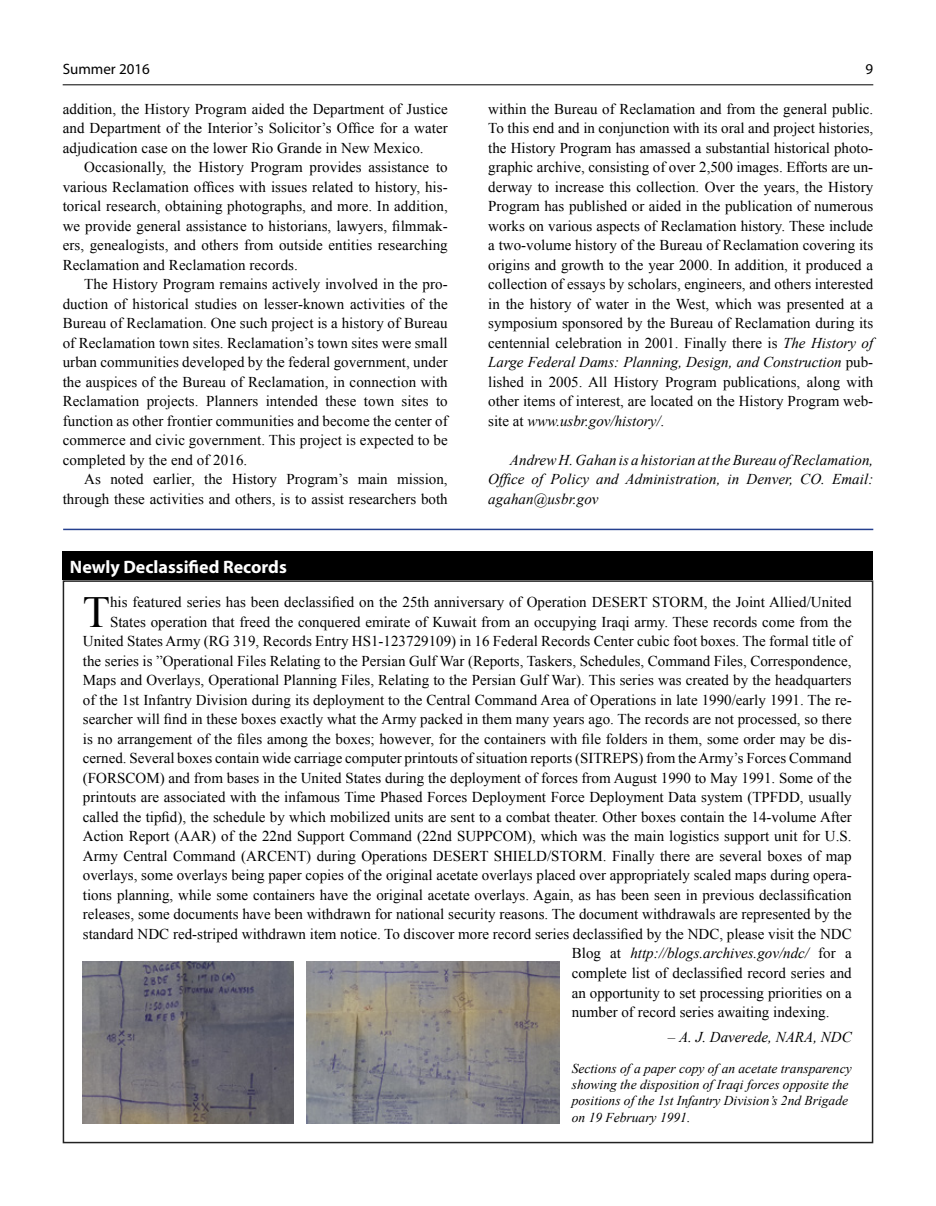
<style>
.page{position:relative;width:936px;height:1206px;background:#fff}
.page>*{position:absolute;margin:0;border:0;box-sizing:border-box;transform-origin:0 0}
.t1{font:44.4px "Times New Roman";color:#000}
.t2{font:700 18px "Myriad Pro";color:#fff}
.t3{font:15px/19.5px "Times New Roman";color:#000;text-align:justify}
.t4{font:italic 15px/19.5px "Times New Roman";letter-spacing:.005em;color:#000;text-align:justify}
.t5{font:15px "Myriad Pro";color:#000}
.t6{font:italic 13.5px/16.2px "Times New Roman";color:#000}
.s1{font-style:italic}
.s2{font-style:normal}
</style>
<div class="page">
<hr style="left:63px;top:84px;width:810px;height:1px;background:#000">
<hr style="left:63px;top:528px;width:810px;height:2px;background:#25408f">
<img style="left:83px;top:961px;width:211px;height:162px">
<img style="left:306px;top:961px;width:253px;height:162px">
<div style="left:63px;top:551px;width:810px;height:29px;background:#000"></div>
<p class="t5" style="left:63px;top:60px;width:89px">Summer 2016</p>
<p class="t5" style="left:865px;top:60px;width:9px">9</p>
<p class="t3" style="left:63px;top:99px;width:386px">addition, the History Program aided the Department of Justice and Department of the Interior’s Solicitor’s Office for a water adjudication case on the lower Rio Grande in New Mexico.</p>
<p class="t3" style="left:63px;top:157px;width:386px;text-indent:22px">Occasionally, the History Program provides assistance to various Reclamation offices with issues related to history, his&shy;torical research, obtaining photographs, and more. In addition, we provide general assistance to historians, lawyers, filmmak&shy;ers, genealogists, and others from outside entities researching Reclamation and Reclamation records.</p>
<p class="t3" style="left:63px;top:274px;width:386px;text-indent:22px">The History Program remains actively involved in the pro&shy;duction of historical studies on lesser-known activities of the Bureau of Reclamation. One such project is a history of Bureau of Reclamation town sites. Reclamation’s town sites were small urban communities developed by the federal government, under the auspices of the Bureau of Reclamation, in connection with Reclamation projects. Planners intended these town sites to function as other frontier communities and become the center of commerce and civic government. This project is expected to be completed by the end of 2016.</p>
<p class="t3" style="left:63px;top:469px;width:386px;text-align:right">As noted earlier, the History Program’s main mission, through these activities and others, is to assist researchers both</p>
<p class="t3" style="left:488px;top:99px;width:386px">within the Bureau of Reclamation and from the general public.<br>To this end and in conjunction with its oral and project histories, the History Program has amassed a substantial historical photo&shy;graphic archive, consisting of over 2,500 images. Efforts are un&shy;derway to increase this collection. Over the years, the History Program has published or aided in the publication of numerous works on various aspects of Reclamation history. These include a two-volume history of the Bureau of Reclamation covering its origins and growth to the year 2000. In addition, it produced a collection of essays by scholars, engineers, and others interested in the history of water in the West, which was presented at a symposium sponsored by the Bureau of Reclamation during its centennial celebration in 2001. Finally there is <span class="s1">The History of Large Federal Dams: Planning, Design, and Construction</span> pub&shy;lished in 2005. All History Program publications, along with other items of interest, are located on the History Program web&shy;site at <span class="s1">www.usbr.gov/history/</span>.</p>
<p class="t4" style="left:488px;top:449px;width:386px;text-indent:22px">Andrew H. Gahan is a historian at the Bureau of Reclamation, Office of Policy and Administration, in Denver, CO. Email: agahan@usbr.gov</p>
<p class="t2" style="left:70px;top:555px;width:218px">Newly Declassified Records</p>
<h1 class="t1" style="left:83px;top:582px;width:29px">T</h1>
<p class="t3" style="left:110px;top:592px;width:743px">his featured series has been declassified on the 25th anniversary of Operation DESERT STORM, the Joint Allied/United</p>
<p class="t3" style="left:110px;top:611px;width:743px">States operation that freed the conquered emirate of Kuwait from an occupying Iraqi army. These records come from the</p>
<p class="t3" style="left:83px;top:631px;width:770px">United States Army (RG 319, Records Entry HS1-123729109) in 16 Federal Records Center cubic foot boxes. The formal title of</p>
<p class="t3" style="left:83px;top:650px;width:770px">the series is ”Operational Files Relating to the Persian Gulf War (Reports, Taskers, Schedules, Command Files, Correspondence,</p>
<p class="t3" style="left:83px;top:670px;width:770px">Maps and Overlays, Operational Planning Files, Relating to the Persian Gulf War). This series was created by the headquarters</p>
<p class="t3" style="left:83px;top:689px;width:770px">of the 1st Infantry Division during its deployment to the Central Command Area of Operations in late 1990/early 1991. The re-</p>
<p class="t3" style="left:83px;top:709px;width:770px">searcher will find in these boxes exactly what the Army packed in them many years ago. The records are not processed, so there</p>
<p class="t3" style="left:83px;top:728px;width:770px">is no arrangement of the files among the boxes; however, for the containers with file folders in them, some order may be dis-</p>
<p class="t3" style="left:83px;top:748px;width:770px">cerned. Several boxes contain wide carriage computer printouts of situation reports (SITREPS) from the Army’s Forces Command</p>
<p class="t3" style="left:83px;top:767px;width:770px">(FORSCOM) and from bases in the United States during the deployment of forces from August 1990 to May 1991. Some of the</p>
<p class="t3" style="left:83px;top:787px;width:770px">printouts are associated with the infamous Time Phased Forces Deployment Force Deployment Data system (TPFDD, usually</p>
<p class="t3" style="left:83px;top:806px;width:770px">called the tipfid), the schedule by which mobilized units are sent to a combat theater. Other boxes contain the 14-volume After</p>
<p class="t3" style="left:83px;top:826px;width:770px">Action Report (AAR) of the 22nd Support Command (22nd SUPPCOM), which was the main logistics support unit for U.S.</p>
<p class="t3" style="left:83px;top:845px;width:770px">Army Central Command (ARCENT) during Operations DESERT SHIELD/STORM. Finally there are several boxes of map</p>
<p class="t3" style="left:83px;top:865px;width:770px">overlays, some overlays being paper copies of the original acetate overlays placed over appropriately scaled maps during opera-</p>
<p class="t3" style="left:83px;top:884px;width:770px">tions planning, while some containers have the original acetate overlays. Again, as has been seen in previous declassification</p>
<p class="t3" style="left:83px;top:904px;width:770px">releases, some documents have been withdrawn for national security reasons. The document withdrawals are represented by the</p>
<p class="t3" style="left:83px;top:923px;width:770px">standard NDC red-striped withdrawn item notice. To discover more record series declassified by the NDC, please visit the NDC</p>
<p class="t4" style="left:571px;top:943px;width:281px"><span class="s2">Blog at</span> http://blogs.archives.gov/ndc/ <span class="s2">for a</span></p>
<p class="t3" style="left:571px;top:962px;width:281px">complete list of declassified record series and</p>
<p class="t3" style="left:571px;top:982px;width:281px">an opportunity to set processing priorities on a</p>
<p class="t3" style="left:571px;top:1001px;width:259px">number of record series awaiting indexing.</p>
<p class="t4" style="left:667px;top:1026px;width:185px">– A. J. Daverede, NARA, NDC</p>
<p class="t6" style="left:571px;top:1059px;width:281px">Sections of a paper copy of an acetate transparency showing the disposition of Iraqi forces opposite the positions of the 1st Infantry Division’s 2nd Brigade on 19 February 1991.</p>
</div>
